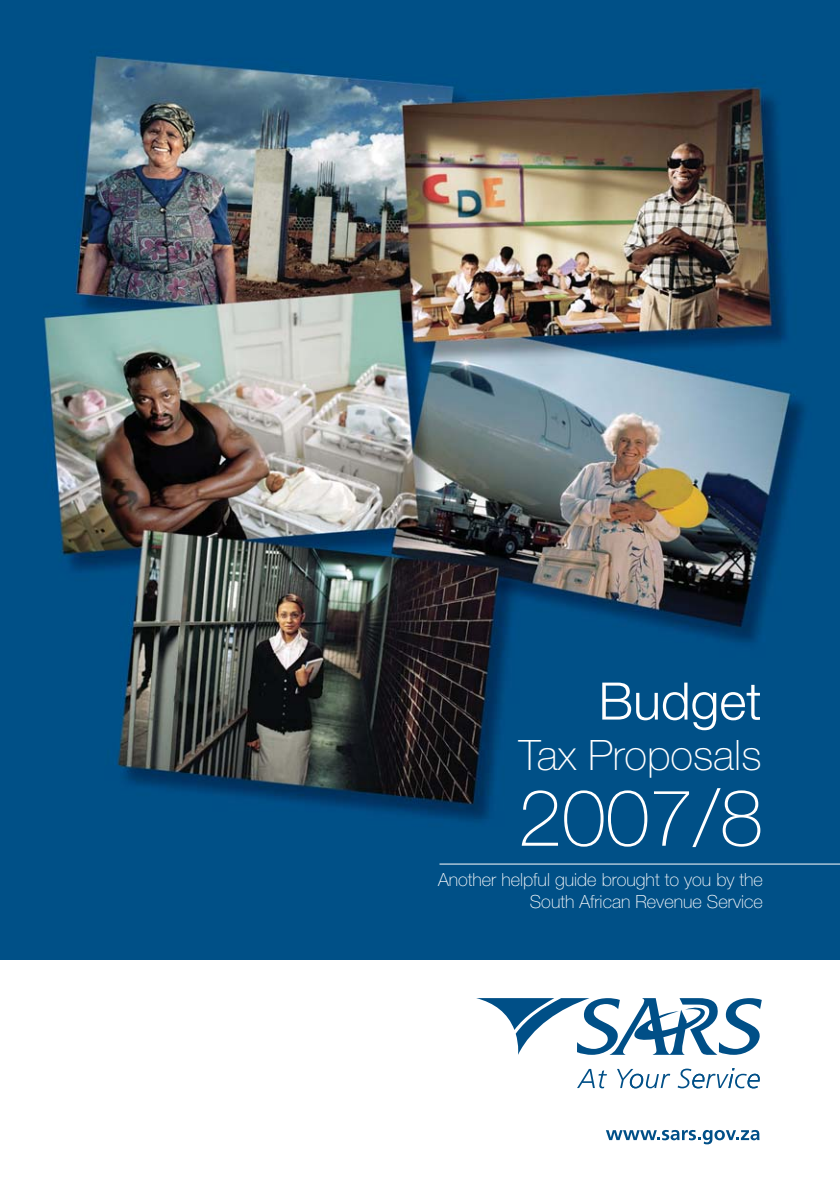
<style>
.page{position:relative;width:840px;height:1190px;background:#fff}
.page>*{position:absolute;margin:0;border:0;box-sizing:border-box;transform-origin:0 0}
.t1{font:100 78.8px "Helvetica Neue";color:#fff}
.t2{font:300 51.8px "Helvetica Neue";color:#fff}
.t3{font:100 42px "Helvetica Neue";color:#fff}
.t4{font:100 18px/21.8px "Helvetica Neue";color:#fff;text-align:right}
</style>
<div class="page">
<img style="left:0;top:0;width:840px;height:959px">
<hr style="left:440px;top:864px;width:400px;height:1px;background:#fff">
<svg style="left:606px;top:1130px;width:153px;height:14px"></svg>
<svg style="left:476px;top:998px;width:286px;height:57px"></svg>
<svg style="left:577px;top:1069px;width:30px;height:19px"></svg>
<svg style="left:617px;top:1069px;width:53px;height:19px"></svg>
<svg style="left:678px;top:1068px;width:82px;height:20px"></svg>
<h2 class="t2" style="left:599px;top:683px;width:165px">Budget</h2>
<h3 class="t3" style="left:519px;top:740px;width:244px">Tax Proposals</h3>
<h1 class="t1" style="left:518px;top:789px;width:247px">2007/8</h1>
<p class="t4" style="left:438px;top:871px;width:326px">Another helpful guide brought to you by the<br>South African Revenue Service</p>
</div>
